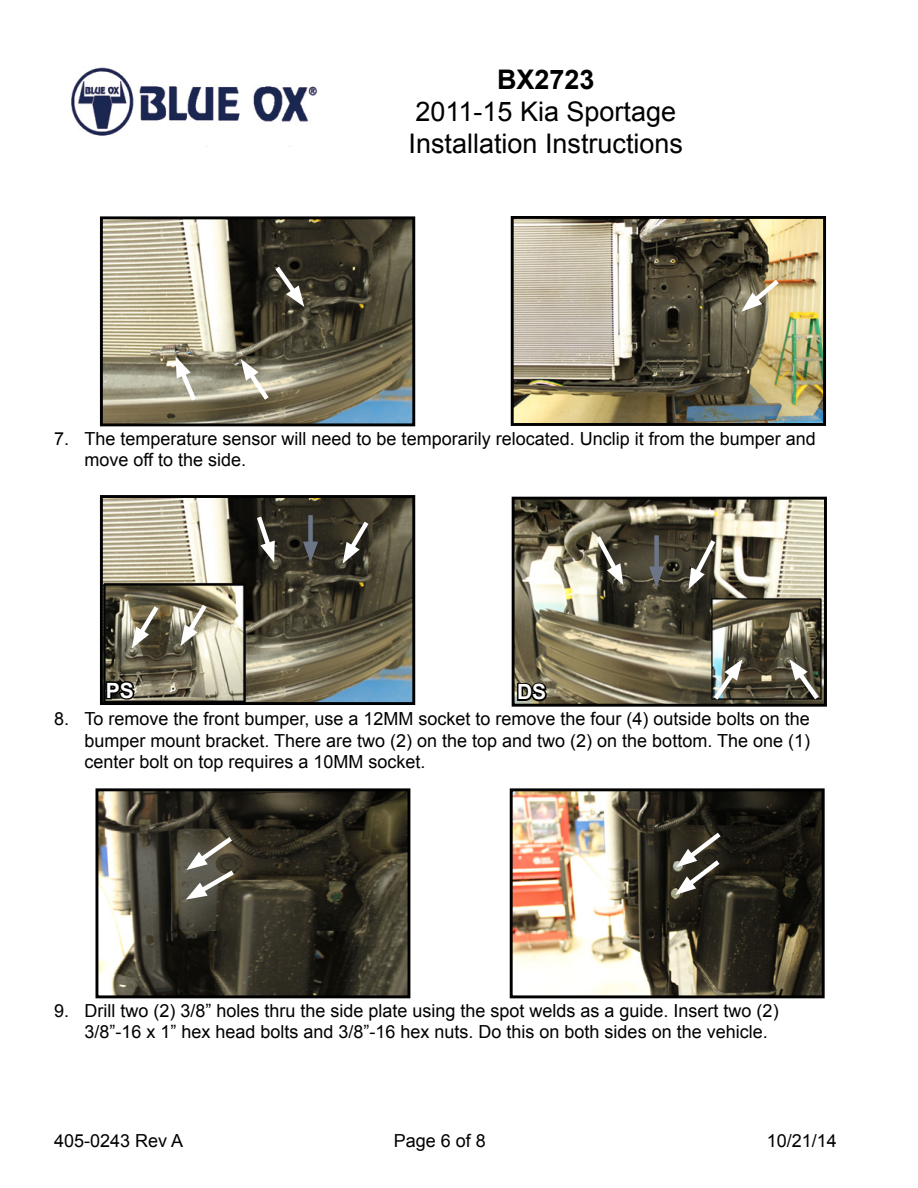
<style>
.page{position:relative;width:918px;height:1188px;background:#fff}
.page>*{position:absolute;margin:0;border:0;box-sizing:border-box;transform-origin:0 0}
.t1{font:27px/32.4px "Arial";color:#000}
.t2{font:700 27px "Arial";color:#000}
.t3{font:700 21px "Arial";color:#fff}
.t4{font:18px/21.6px "Arial";color:#000}
</style>
<div class="page">
<img style="left:71px;top:67px;width:247px;height:80px">
<img style="left:514px;top:792px;width:307px;height:202px">
<div style="left:510px;top:788px;width:315px;height:210px;border:3px solid #000"></div>
<img style="left:100px;top:792px;width:306px;height:202px">
<div style="left:96px;top:788px;width:314px;height:210px;border:3px solid #000"></div>
<svg style="left:186px;top:833px;width:53px;height:67px;background:#6d6a5e"></svg>
<svg style="left:675px;top:828px;width:51px;height:67px;background:#535047"></svg>
<img style="left:515px;top:220px;width:307px;height:202px">
<div style="left:511px;top:216px;width:315px;height:210px;border:3px solid #000"></div>
<img style="left:104px;top:220px;width:307px;height:202px">
<div style="left:100px;top:216px;width:315px;height:210px;border:3px solid #000"></div>
<svg style="left:175px;top:356px;width:25px;height:50px"></svg>
<svg style="left:241px;top:359px;width:32px;height:46px"></svg>
<svg style="left:271px;top:262px;width:33px;height:45px"></svg>
<svg style="left:741px;top:275px;width:43px;height:37px;background:#b3a687"></svg>
<img style="left:516px;top:501px;width:307px;height:202px">
<div style="left:512px;top:497px;width:315px;height:210px;border:3px solid #000"></div>
<img style="left:104px;top:499px;width:307px;height:202px">
<div style="left:100px;top:495px;width:315px;height:210px;border:3px solid #000"></div>
<div style="left:308px;top:515px;width:5px;height:35px;background:#6d7686"></div>
<svg style="left:303px;top:542px;width:15px;height:20px"></svg>
<svg style="left:592px;top:531px;width:32px;height:54px"></svg>
<svg style="left:688px;top:535px;width:31px;height:54px"></svg>
<div style="left:654px;top:535px;width:5px;height:40px;background:#6d7686"></div>
<svg style="left:649px;top:566px;width:15px;height:21px"></svg>
<svg style="left:709px;top:659px;width:34px;height:46px"></svg>
<svg style="left:789px;top:659px;width:34px;height:45px"></svg>
<svg style="left:132px;top:601px;width:31px;height:47px"></svg>
<svg style="left:180px;top:600px;width:31px;height:46px"></svg>
<svg style="left:104px;top:679px;width:33px;height:22px"></svg>
<svg style="left:516px;top:680px;width:33px;height:23px"></svg>
<svg style="left:253px;top:512px;width:23px;height:51px"></svg>
<svg style="left:343px;top:517px;width:30px;height:47px"></svg>
<h1 class="t2" style="left:497px;top:61px;width:99px">BX2723</h1>
<h1 class="t1" style="left:409px;top:96px;width:276px">2011-15 Kia Sportage<br>Installation Instructions</h1>
<p class="t4" style="left:85px;top:428px;width:733px;text-indent:-30px">7. The temperature sensor will need to be temporarily relocated. Unclip it from the bumper and move off to the side.</p>
<p class="t3" style="left:106px;top:676px;width:30px">PS</p>
<p class="t3" style="left:517px;top:678px;width:31px">DS</p>
<p class="t4" style="left:84px;top:708px;width:727px;text-align:justify;text-indent:-30px">8. To remove the front bumper, use a 12MM socket to remove the four (4) outside bolts on the bumper mount bracket. There are two (2) on the top and two (2) on the bottom. The one (1) center bolt on top requires a 10MM socket.</p>
<p class="t4" style="left:84px;top:1000px;width:696px;text-indent:-30px">9. Drill two (2) 3/8” holes thru the side plate using the spot welds as a guide. Insert two (2)<br>3/8”-16 x 1” hex head bolts and 3/8”-16 hex nuts. Do this on both sides on the vehicle.</p>
<p class="t4" style="left:54px;top:1130px;width:131px">405-0243 Rev A</p>
<p class="t4" style="left:394px;top:1130px;width:94px">Page 6 of 8</p>
<p class="t4" style="left:767px;top:1130px;width:72px">10/21/14</p>
</div>
